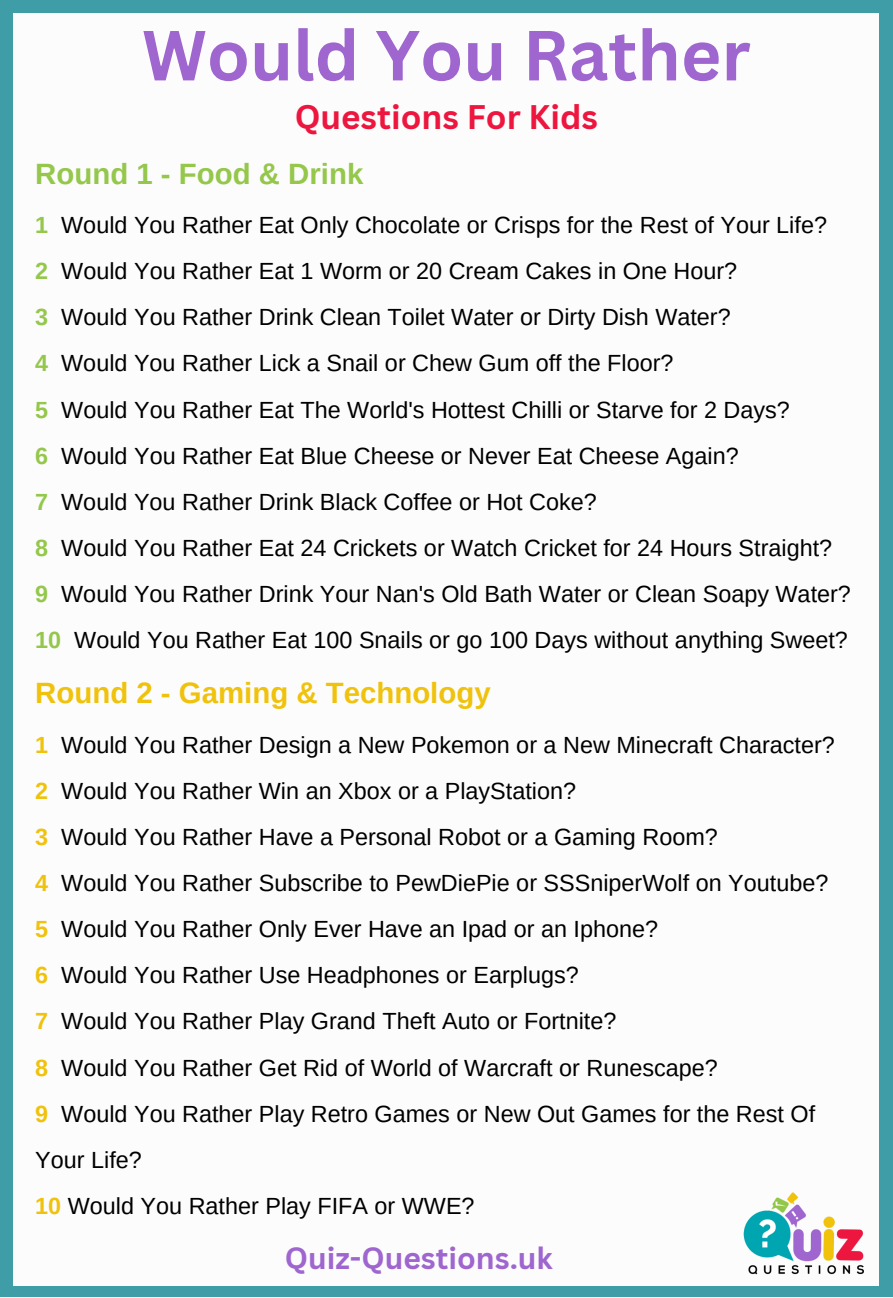
<style>
.page{position:relative;width:893px;height:1298px;background:#fff}
.page>*{position:absolute;margin:0;border:0;box-sizing:border-box;transform-origin:0 0}
.t1{font:700 69.15px "Canva Sans";color:#9f66cf}
.t2{font:700 33.15px "Canva Sans";color:#ed163f}
.t3{font:700 30px "Canva Sans";color:#9f66cf}
.t4{font:700 29.4px "Arimo";color:#f0c20c}
.t5{font:700 29.4px "Arimo";color:#94c74b}
.t6{font:23.4px/46px "Arimo";color:#000}
.s1{font-weight:700;color:#94c74b}
.s2{font-weight:700;color:#f0c20c}
</style>
<div class="page">
<div style="left:0;top:0;width:892px;height:1296px;background:#3f9da7"></div>
<div style="left:13px;top:13px;width:866px;height:1271px;background:#fcfcfc"></div>
<img style="left:743px;top:1192px;width:121px;height:83px">
<p class="t1" style="left:142px;top:7px;width:610px">Would You Rather</p>
<p class="t2" style="left:294px;top:93px;width:305px">Questions For Kids</p>
<p class="t5" style="left:35px;top:157px;width:329px">Round 1 - Food &amp; Drink</p>
<p class="t6" style="left:35px;top:202px;width:793px"><span class="s1">1</span> Would You Rather Eat Only Chocolate or Crisps for the Rest of Your Life?</p>
<p class="t6" style="left:35px;top:248px;width:703px"><span class="s1">2</span> Would You Rather Eat 1 Worm or 20 Cream Cakes in One Hour?</p>
<p class="t6" style="left:35px;top:294px;width:697px"><span class="s1">3</span> Would You Rather Drink Clean Toilet Water or Dirty Dish Water?</p>
<p class="t6" style="left:35px;top:340px;width:639px"><span class="s1">4</span> Would You Rather Lick a Snail or Chew Gum off the Floor?</p>
<p class="t6" style="left:35px;top:386px;width:756px"><span class="s1">5</span> Would You Rather Eat The World's Hottest Chilli or Starve for 2 Days?</p>
<p class="t6" style="left:35px;top:432px;width:704px"><span class="s1">6</span> Would You Rather Eat Blue Cheese or Never Eat Cheese Again?</p>
<p class="t6" style="left:35px;top:478px;width:563px"><span class="s1">7</span> Would You Rather Drink Black Coffee or Hot Coke?</p>
<p class="t6" style="left:35px;top:524px;width:798px"><span class="s1">8</span> Would You Rather Eat 24 Crickets or Watch Cricket for 24 Hours Straight?</p>
<p class="t6" style="left:35px;top:570px;width:817px"><span class="s1">9</span> Would You Rather Drink Your Nan's Old Bath Water or Clean Soapy Water?</p>
<p class="t6" style="left:35px;top:617px;width:814px"><span class="s1">10</span> Would You Rather Eat 100 Snails or go 100 Days without anything Sweet?</p>
<p class="t4" style="left:35px;top:676px;width:457px">Round 2 - Gaming &amp; Technology</p>
<p class="t6" style="left:35px;top:721px;width:801px"><span class="s2">1</span> Would You Rather Design a New Pokemon or a New Minecraft Character?</p>
<p class="t6" style="left:35px;top:767px;width:542px"><span class="s2">2</span> Would You Rather Win an Xbox or a PlayStation?</p>
<p class="t6" style="left:35px;top:813px;width:684px"><span class="s2">3</span> Would You Rather Have a Personal Robot or a Gaming Room?</p>
<p class="t6" style="left:35px;top:859px;width:794px"><span class="s2">4</span> Would You Rather Subscribe to PewDiePie or SSSniperWolf on Youtube?</p>
<p class="t6" style="left:35px;top:905px;width:624px"><span class="s2">5</span> Would You Rather Only Ever Have an Ipad or an Iphone?</p>
<p class="t6" style="left:35px;top:952px;width:545px"><span class="s2">6</span> Would You Rather Use Headphones or Earplugs?</p>
<p class="t6" style="left:35px;top:998px;width:582px"><span class="s2">7</span> Would You Rather Play Grand Theft Auto or Fortnite?</p>
<p class="t6" style="left:35px;top:1044px;width:684px"><span class="s2">8</span> Would You Rather Get Rid of World of Warcraft or Runescape?</p>
<p class="t6" style="left:35px;top:1090px;width:781px"><span class="s2">9</span> Would You Rather Play Retro Games or New Out Games for the Rest Of<br>Your Life?</p>
<p class="t6" style="left:35px;top:1182px;width:441px"><span class="s2">10</span> Would You Rather Play FIFA or WWE?</p>
<p class="t3" style="left:285px;top:1236px;width:269px">Quiz-Questions.uk</p>
</div>
